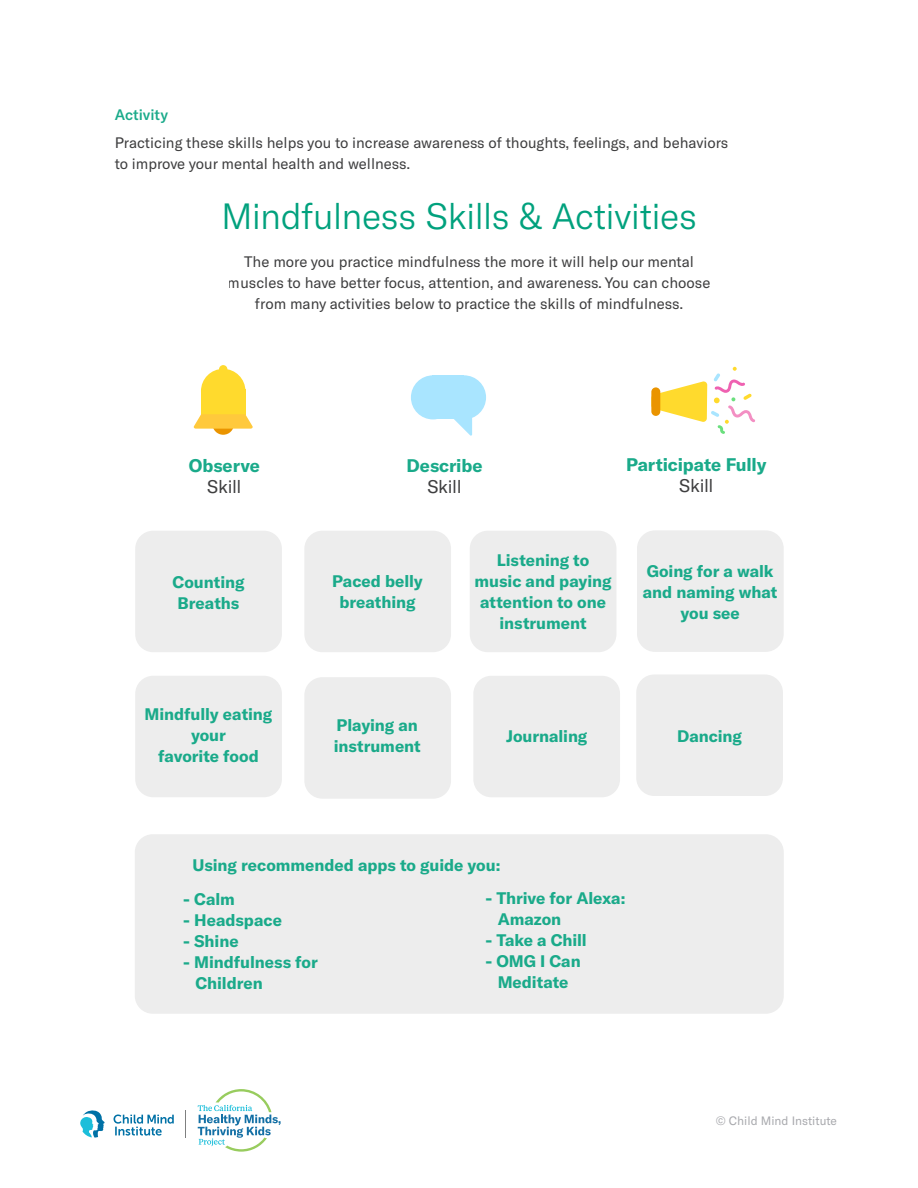
<style>
.page{position:relative;width:918px;height:1188px;background:#fff}
.page>*{position:absolute;margin:0;border:0;box-sizing:border-box;transform-origin:0 0}
.New_Activity_Head{font:300 36px "GT America";letter-spacing:-.015em;color:#00a17d}
.Body{font:700 18px/21px "GT America";letter-spacing:-.005em;color:#1aaa8a;text-align:center}
.Body-2{font:700 16.5px/21px "GT America";letter-spacing:-.005em;color:#1aaa8a;text-align:center}
.New_Body_2{font:15px/21px "GT America";color:#3e3e3f;text-align:center}
.New_Subhed{font:500 15px "GT America";color:#1aaa8a}
.t1{font:12px "GT America";color:#a8a9ad}
.s1{font-weight:400;color:#3e3e3f}
</style>
<div class="page">
<svg style="left:198px;top:1089px;width:83px;height:63px"></svg>
<svg style="left:114px;top:1115px;width:60px;height:21px"></svg>
<svg style="left:80px;top:1110px;width:25px;height:28px"></svg>
<div style="left:135px;top:834px;width:649px;height:180px;background:#ededed;border-radius:18px"></div>
<div style="left:135px;top:676px;width:147px;height:121px;background:#ededed;border-radius:18px"></div>
<div style="left:135px;top:531px;width:147px;height:121px;background:#ededed;border-radius:18px"></div>
<div style="left:304px;top:531px;width:147px;height:121px;background:#ededed;border-radius:18px"></div>
<div style="left:470px;top:531px;width:146px;height:121px;background:#ededed;border-radius:18px"></div>
<div style="left:637px;top:530px;width:147px;height:122px;background:#ededed;border-radius:18px"></div>
<div style="left:304px;top:677px;width:147px;height:122px;background:#ededed;border-radius:18px"></div>
<div style="left:473px;top:676px;width:147px;height:121px;background:#ededed;border-radius:18px"></div>
<div style="left:636px;top:674px;width:147px;height:122px;background:#ededed;border-radius:18px"></div>
<div style="left:201px;top:369px;width:44px;height:44px;background:#ffda2d;border-radius:50%"></div>
<div style="left:219px;top:365px;width:8px;height:8px;background:#ffda2d;border-radius:50%"></div>
<svg style="left:212px;top:413px;width:22px;height:22px"></svg>
<div style="left:201px;top:389px;width:44px;height:25px;background:#ffda2d"></div>
<svg style="left:194px;top:414px;width:59px;height:15px"></svg>
<div style="left:411px;top:375px;width:44px;height:44px;background:#a9e5ff;border-radius:50%"></div>
<div style="left:442px;top:375px;width:44px;height:44px;background:#a9e5ff;border-radius:50%"></div>
<div style="left:432px;top:375px;width:31px;height:44px;background:#a9e5ff"></div>
<svg style="left:454px;top:418px;width:18px;height:18px"></svg>
<svg style="left:651px;top:367px;width:104px;height:67px"></svg>
<p class="New_Subhed" style="left:115px;top:105px;width:55px">Activity</p>
<p class="New_Body_2" style="left:115px;top:132px;width:615px;text-align:left">Practicing these skills helps you to increase awareness of thoughts, feelings, and behaviors to improve your mental health and wellness.</p>
<p class="New_Activity_Head" style="left:221px;top:196px;width:477px">Mindfulness Skills &amp; Activities</p>
<p class="New_Body_2" style="left:228px;top:251px;width:484px">The more you practice mindfulness the more it will help our mental muscles to have better focus, attention, and awareness. You can choose from many activities below to practice the skills of mindfulness.</p>
<p class="Body" style="left:189px;top:454px;width:72px">Observe<br><span class="s1">Skill</span></p>
<p class="Body-2" style="left:173px;top:572px;width:74px">Counting<br>Breaths</p>
<p class="Body-2" style="left:145px;top:704px;width:129px">Mindfully eating your<br>favorite food</p>
<p class="Body" style="left:407px;top:455px;width:77px">Describe<br><span class="s1">Skill</span></p>
<p class="Body" style="left:626px;top:454px;width:142px">Participate Fully<br><span class="s1">Skill</span></p>
<p class="Body-2" style="left:332px;top:571px;width:92px">Paced belly breathing</p>
<p class="Body-2" style="left:334px;top:715px;width:89px;text-align:left">Playing an instrument</p>
<p class="Body-2" style="left:475px;top:550px;width:138px">Listening to music and paying attention to one instrument</p>
<p class="Body-2" style="left:643px;top:560px;width:136px">Going for a walk and naming what you see</p>
<p class="Body-2" style="left:506px;top:725px;width:83px">Journaling</p>
<p class="Body-2" style="left:677px;top:725px;width:66px">Dancing</p>
<p class="Body-2" style="left:192px;top:854px;width:309px">Using recommended apps to guide you:</p>
<p class="Body-2" style="left:183px;top:888px;width:53px">- Calm</p>
<p class="Body-2" style="left:183px;top:909px;width:100px">- Headspace</p>
<p class="Body-2" style="left:183px;top:930px;width:57px">- Shine</p>
<p class="Body-2" style="left:196px;top:951px;width:124px;text-align:left;text-indent:-12px">- Mindfulness for<br>Children</p>
<p class="Body-2" style="left:498px;top:888px;width:129px;text-align:left;text-indent:-12px">- Thrive for Alexa:<br>Amazon</p>
<p class="Body-2" style="left:485px;top:930px;width:103px">- Take a Chill</p>
<p class="Body-2" style="left:485px;top:951px;width:97px">- OMG I Can<br>Meditate</p>
<p class="t1" style="left:716px;top:1114px;width:123px">© Child Mind Institute</p>
</div>
